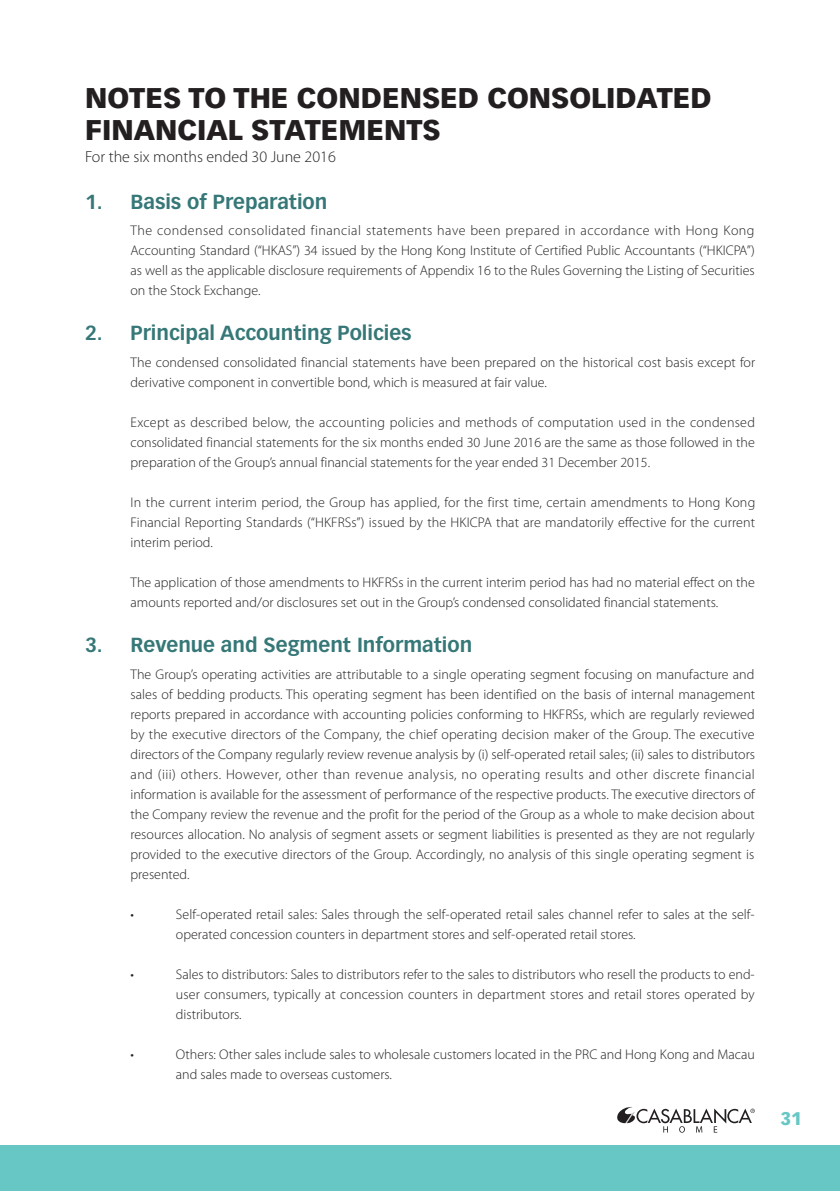
<style>
.page{position:relative;width:840px;height:1191px;background:#fff}
.page>*{position:absolute;margin:0;border:0;box-sizing:border-box;transform-origin:0 0}
.Heading{font:900 28px/32px "Vectora LT Std";color:#231f20}
.Note_Subhead_1{font:700 20px "Vectora LT Std";color:#367777}
.t1{font:900 18px "Vectora LT Std";color:#66c7c5}
.Date{font:300 16px "Myriad Pro";color:#231f20}
.t2{font:300 14px/20px "Myriad Pro";color:#231f20;text-align:justify}
</style>
<div class="page">
<svg style="left:617px;top:1106px;width:137px;height:26px"></svg>
<div style="left:1px;top:1145px;width:838px;height:46px;background:#66c7c5"></div>
<p class="Heading" style="left:85px;top:82px;width:627px">NOTES TO THE CONDENSED CONSOLIDATED<br>FINANCIAL STATEMENTS</p>
<p class="Date" style="left:85px;top:147px;width:252px">For the six months ended 30 June 2016</p>
<p class="Note_Subhead_1" style="left:85px;top:189px;width:244px">1. Basis of Preparation</p>
<p class="t2" style="left:130px;top:220px;width:625px">The condensed consolidated financial statements have been prepared in accordance with Hong Kong Accounting Standard (“HKAS”) 34 issued by the Hong Kong Institute of Certified Public Accountants (“HKICPA”) as well as the applicable disclosure requirements of Appendix 16 to the Rules Governing the Listing of Securities on the Stock Exchange.</p>
<p class="Note_Subhead_1" style="left:85px;top:321px;width:328px">2. Principal Accounting Policies</p>
<p class="t2" style="left:130px;top:352px;width:626px">The condensed consolidated financial statements have been prepared on the historical cost basis except for derivative component in convertible bond, which is measured at fair value.</p>
<p class="t2" style="left:130px;top:412px;width:625px">Except as described below, the accounting policies and methods of computation used in the condensed consolidated financial statements for the six months ended 30 June 2016 are the same as those followed in the preparation of the Group’s annual financial statements for the year ended 31 December 2015.</p>
<p class="t2" style="left:130px;top:492px;width:626px">In the current interim period, the Group has applied, for the first time, certain amendments to Hong Kong Financial Reporting Standards (“HKFRSs”) issued by the HKICPA that are mandatorily effective for the current interim period.</p>
<p class="t2" style="left:130px;top:572px;width:625px">The application of those amendments to HKFRSs in the current interim period has had no material effect on the amounts reported and/or disclosures set out in the Group’s condensed consolidated financial statements.</p>
<p class="Note_Subhead_1" style="left:85px;top:632px;width:388px">3. Revenue and Segment Information</p>
<p class="t2" style="left:130px;top:663px;width:626px">The Group’s operating activities are attributable to a single operating segment focusing on manufacture and sales of bedding products. This operating segment has been identified on the basis of internal management reports prepared in accordance with accounting policies conforming to HKFRSs, which are regularly reviewed by the executive directors of the Company, the chief operating decision maker of the Group. The executive directors of the Company regularly review revenue analysis by (i) self-operated retail sales; (ii) sales to distributors and (iii) others. However, other than revenue analysis, no operating results and other discrete financial information is available for the assessment of performance of the respective products. The executive directors of the Company review the revenue and the profit for the period of the Group as a whole to make decision about resources allocation. No analysis of segment assets or segment liabilities is presented as they are not regularly provided to the executive directors of the Group. Accordingly, no analysis of this single operating segment is presented.</p>
<p class="t2" style="left:130px;top:903px;width:5px">•</p>
<p class="t2" style="left:176px;top:903px;width:580px">Self-operated retail sales: Sales through the self-operated retail sales channel refer to sales at the self&shy;operated concession counters in department stores and self-operated retail stores.</p>
<p class="t2" style="left:130px;top:963px;width:5px">•</p>
<p class="t2" style="left:176px;top:963px;width:580px">Sales to distributors: Sales to distributors refer to the sales to distributors who resell the products to end&shy;user consumers, typically at concession counters in department stores and retail stores operated by distributors.</p>
<p class="t2" style="left:130px;top:1043px;width:5px">•</p>
<p class="t2" style="left:176px;top:1043px;width:580px">Others: Other sales include sales to wholesale customers located in the PRC and Hong Kong and Macau and sales made to overseas customers.</p>
<p class="t1" style="left:780px;top:1107px;width:23px">31</p>
</div>
